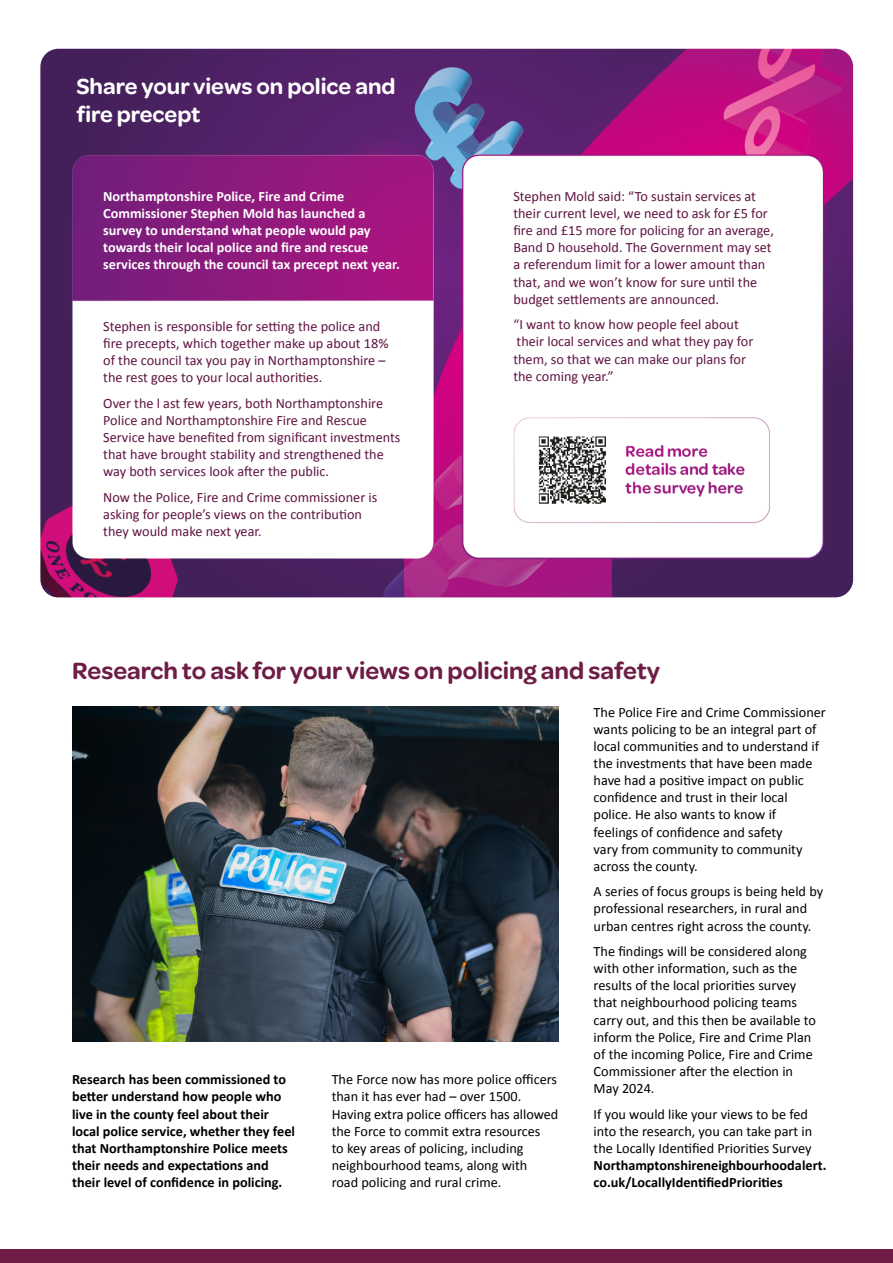
<style>
.page{position:relative;width:893px;height:1263px;background:#fff}
.page>*{position:absolute;margin:0;border:0;box-sizing:border-box;transform-origin:0 0}
.t1{font:600 25.2px "Omnes";color:#6e1e46}
.t2{font:600 23.25px/27.9px "Omnes";color:#fff}
.t3{font:14.25px/17.1px "Calibri";color:#000}
.t4{font:14.25px/17.1px "Calibri";color:#5f1442}
.t5{font:700 14.25px/17.1px "Calibri";color:#000}
.t6{font:700 14.25px/17.1px "Calibri";color:#fff}
</style>
<div class="page">
<img style="left:40px;top:49px;width:813px;height:548px">
<div style="left:0;top:1249px;width:893px;height:14px;background:#6f1c46"></div>
<img style="left:72px;top:706px;width:486px;height:336px">
<h2 class="t2" style="left:76px;top:71px;width:321px">Share your views on police and fire precept</h2>
<p class="t6" style="left:103px;top:187px;width:298px">Northamptonshire Police, Fire and Crime Commissioner Stephen Mold has launched a survey to understand what people would pay towards their local police and fire and rescue services through the council tax precept next year.</p>
<p class="t4" style="left:103px;top:317px;width:287px">Stephen is responsible for setting the police and fire precepts, which together make up about 18% of the council tax you pay in Northamptonshire – the rest goes to your local authorities.</p>
<p class="t4" style="left:103px;top:394px;width:299px">Over the l ast few years, both Northamptonshire Police and Northamptonshire Fire and Rescue Service have benefited from significant investments that have brought stability and strengthened the way both services look after the public.</p>
<p class="t4" style="left:103px;top:488px;width:276px">Now the Police, Fire and Crime commissioner is asking for people’s views on the contribution they would make next year.</p>
<p class="t4" style="left:513px;top:187px;width:262px">Stephen Mold said: “To sustain services at their current level, we need to ask for £5 for fire and £15 more for policing for an average, Band D household. The Government may set a referendum limit for a lower amount than that, and we won’t know for sure until the budget settlements are announced.</p>
<p class="t4" style="left:513px;top:316px;width:241px">“I want to know how people feel about their local services and what they pay for them, so that we can make our plans for the coming year.”</p>
<h1 class="t1" style="left:72px;top:654px;width:589px">Research to ask for your views on policing and safety</h1>
<p class="t5" style="left:72px;top:1070px;width:224px">Research has been commissioned to better understand how people who live in the county feel about their local police service, whether they feel that Northamptonshire Police meets their needs and expectations and their level of confidence in policing.</p>
<p class="t3" style="left:332px;top:1071px;width:228px">The Force now has more police officers than it has ever had – over 1500.<br>Having extra police officers has allowed the Force to commit extra resources<br>to key areas of policing, including neighbourhood teams, along with<br>road policing and rural crime.</p>
<p class="t3" style="left:594px;top:703px;width:234px">The Police Fire and Crime Commissioner wants policing to be an integral part of local communities and to understand if the investments that have been made have had a positive impact on public confidence and trust in their local police. He also wants to know if<br>feelings of confidence and safety<br>vary from community to community across the county.</p>
<p class="t3" style="left:594px;top:883px;width:231px">A series of focus groups is being held by professional researchers, in rural and urban centres right across the county.</p>
<p class="t3" style="left:594px;top:942px;width:224px">The findings will be considered along with other information, such as the results of the local priorities survey that neighbourhood policing teams carry out, and this then be available to inform the Police, Fire and Crime Plan of the incoming Police, Fire and Crime Commissioner after the election in May 2024.</p>
<p class="t3" style="left:594px;top:1105px;width:220px">If you would like your views to be fed into the research, you can take part in the Locally Identified Priorities Survey</p>
<p class="t5" style="left:594px;top:1156px;width:234px">Northamptonshireneighbourhoodalert. co.uk/LocallyIdentifiedPriorities</p>
</div>
